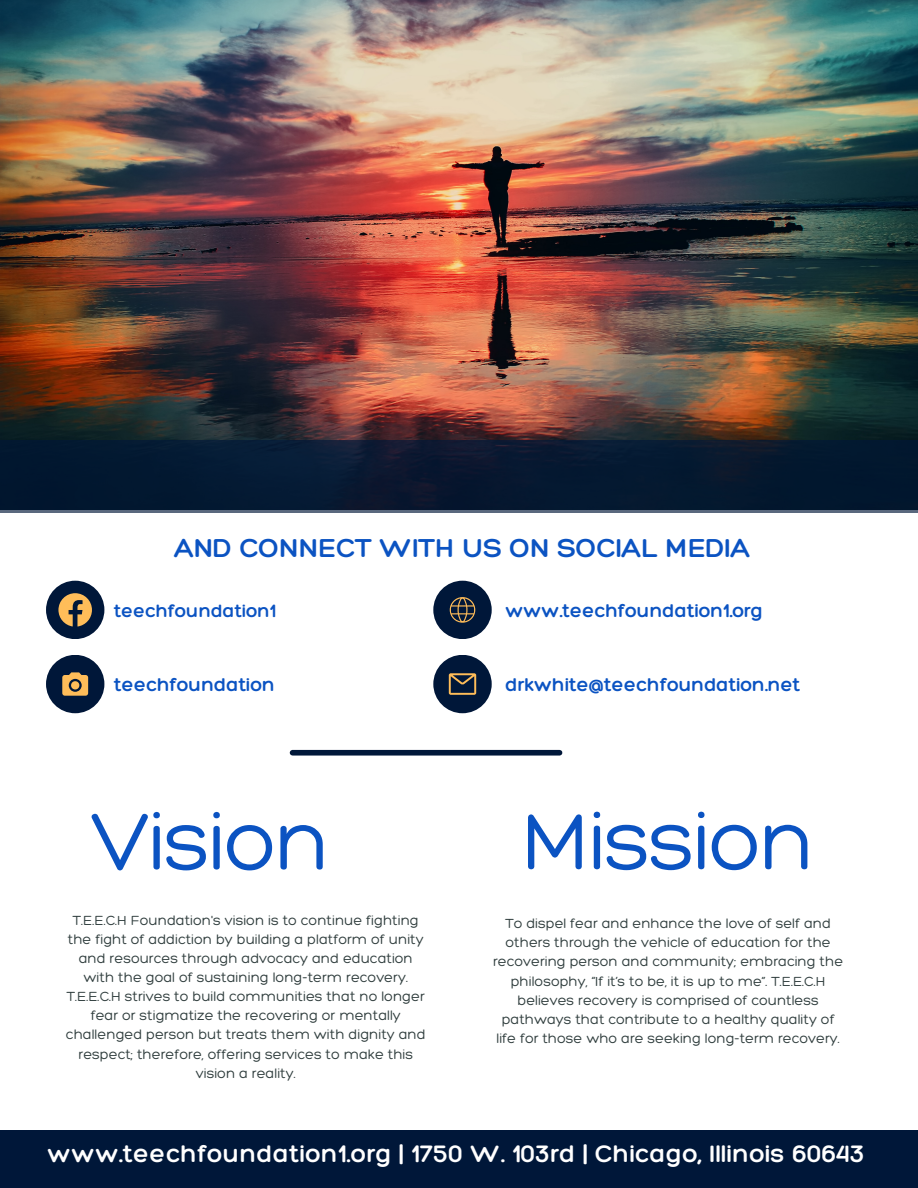
<style>
.page{position:relative;width:918px;height:1188px;background:#fff}
.page>*{position:absolute;margin:0;border:0;box-sizing:border-box;transform-origin:0 0}
.t1{font:300 86.25px "Hero";letter-spacing:-.02em;color:#0b53c2}
.t2{font:300 28.2px "Hero";color:#0b53c2}
.t3{font:300 25.8px "Hero";letter-spacing:.015em;color:#fff}
.t4{font:300 19.95px "Hero";color:#0b53c2}
.t5{font:300 19.2px "Hero";color:#0b53c2}
.t6{font:300 14.4px/19.2px "Hero";color:#2e3c3c;text-align:center}
.t7{font:300 14.25px/19.2px "Hero";color:#2e3c3c;text-align:center}
</style>
<div class="page">
<div style="left:0;top:1130px;width:918px;height:58px;background:#001739"></div>
<img style="left:0;top:0;width:918px;height:440px">
<svg style="left:0;top:440px;width:918px;height:73px;background:#091b33"></svg>
<div style="left:46px;top:655px;width:58px;height:58px;background:#001739;border-radius:50%"></div>
<svg style="left:62px;top:672px;width:26px;height:24px"></svg>
<div style="left:433px;top:581px;width:59px;height:58px;background:#001739;border-radius:50%"></div>
<svg style="left:450px;top:597px;width:25px;height:26px"></svg>
<div style="left:433px;top:655px;width:59px;height:58px;background:#001739;border-radius:50%"></div>
<svg style="left:449px;top:673px;width:27px;height:22px"></svg>
<div style="left:46px;top:581px;width:58px;height:58px;background:#001739;border-radius:50%"></div>
<svg style="left:58px;top:593px;width:34px;height:33px"></svg>
<div style="left:293px;top:750px;width:267px;height:6px;background:#001739"></div>
<p class="t2" style="left:175px;top:530px;width:577px">AND CONNECT WITH US ON SOCIAL MEDIA</p>
<p class="t5" style="left:114px;top:598px;width:164px">teechfoundation1</p>
<p class="t4" style="left:114px;top:672px;width:162px">teechfoundation</p>
<p class="t4" style="left:506px;top:598px;width:259px">www.teechfoundation1.org</p>
<p class="t4" style="left:506px;top:672px;width:297px">drkwhite@teechfoundation.net</p>
<p class="t1" style="left:91px;top:788px;width:241px">Vision</p>
<p class="t1" style="left:521px;top:787px;width:295px">Mission</p>
<p class="t6" style="left:66px;top:910px;width:361px">T.E.E.C.H Foundation's vision is to continue fighting the fight of addiction by building a platform of unity and resources through advocacy and education with the goal of sustaining long-term recovery.<br>T.E.E.C.H strives to build communities that no longer fear or stigmatize the recovering or mentally challenged person but treats them with dignity and respect; therefore, offering services to make this vision a reality.</p>
<p class="t7" style="left:493px;top:914px;width:352px">To dispel fear and enhance the love of self and others through the vehicle of education for the recovering person and community; embracing the philosophy, “If it’s to be, it is up to me”. T.E.E.C.H believes recovery is comprised of countless pathways that contribute to a healthy quality of life for those who are seeking long-term recovery.</p>
<p class="t3" style="left:48px;top:1137px;width:819px">www.teechfoundation1.org | 1750 W. 103rd | Chicago, Illinois 60643</p>
</div>
